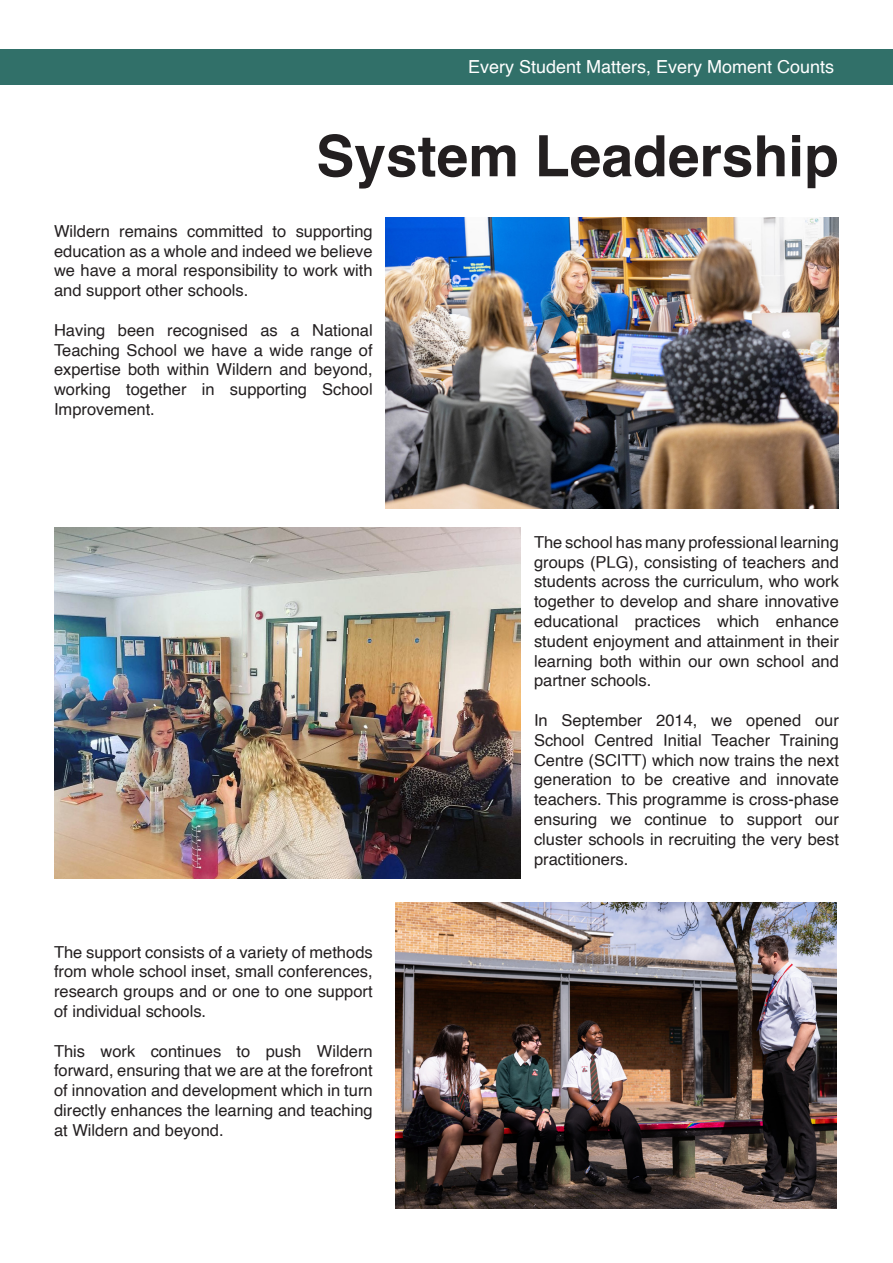
<style>
.page{position:relative;width:893px;height:1263px;background:#fff}
.page>*{position:absolute;margin:0;border:0;box-sizing:border-box;transform-origin:0 0}
.t1{font:700 57px "Helvetica";color:#231f20}
.t2{font:18px "Helvetica";color:#fff}
.t3{font:16.5px/19.8px "Helvetica";color:#231f20;text-align:justify}
</style>
<div class="page">
<img style="left:395px;top:903px;width:441px;height:306px">
<img style="left:54px;top:528px;width:466px;height:350px">
<img style="left:385px;top:217px;width:454px;height:291px">
<div style="left:0;top:50px;width:893px;height:35px;background:#317069"></div>
<p class="t2" style="left:468px;top:53px;width:368px">Every Student Matters, Every Moment Counts</p>
<p class="t1" style="left:316px;top:110px;width:524px">System Leadership</p>
<p class="t3" style="left:54px;top:222px;width:320px">Wildern remains committed to supporting education as a whole and indeed we believe we have a moral responsibility to work with and support other schools.</p>
<p class="t3" style="left:54px;top:321px;width:320px">Having been recognised as a National Teaching School we have a wide range of expertise both within Wildern and beyond, working together in supporting School Improvement.</p>
<p class="t3" style="left:54px;top:942px;width:320px">The support consists of a variety of methods from whole school inset, small conferences, research groups and or one to one support of individual schools.</p>
<p class="t3" style="left:54px;top:1041px;width:320px">This work continues to push Wildern forward, ensuring that we are at the forefront of innovation and development which in turn directly enhances the learning and teaching at Wildern and beyond.</p>
<p class="t3" style="left:534px;top:533px;width:306px">The school has many professional learning groups (PLG), consisting of teachers and students across the curriculum, who work together to develop and share innovative educational practices which enhance student enjoyment and attainment in their learning both within our own school and partner schools.</p>
<p class="t3" style="left:534px;top:711px;width:306px">In September 2014, we opened our School Centred Initial Teacher Training Centre (SCITT) which now trains the next generation to be creative and innovate teachers. This programme is cross-phase ensuring we continue to support our cluster schools in recruiting the very best practitioners.</p>
</div>
